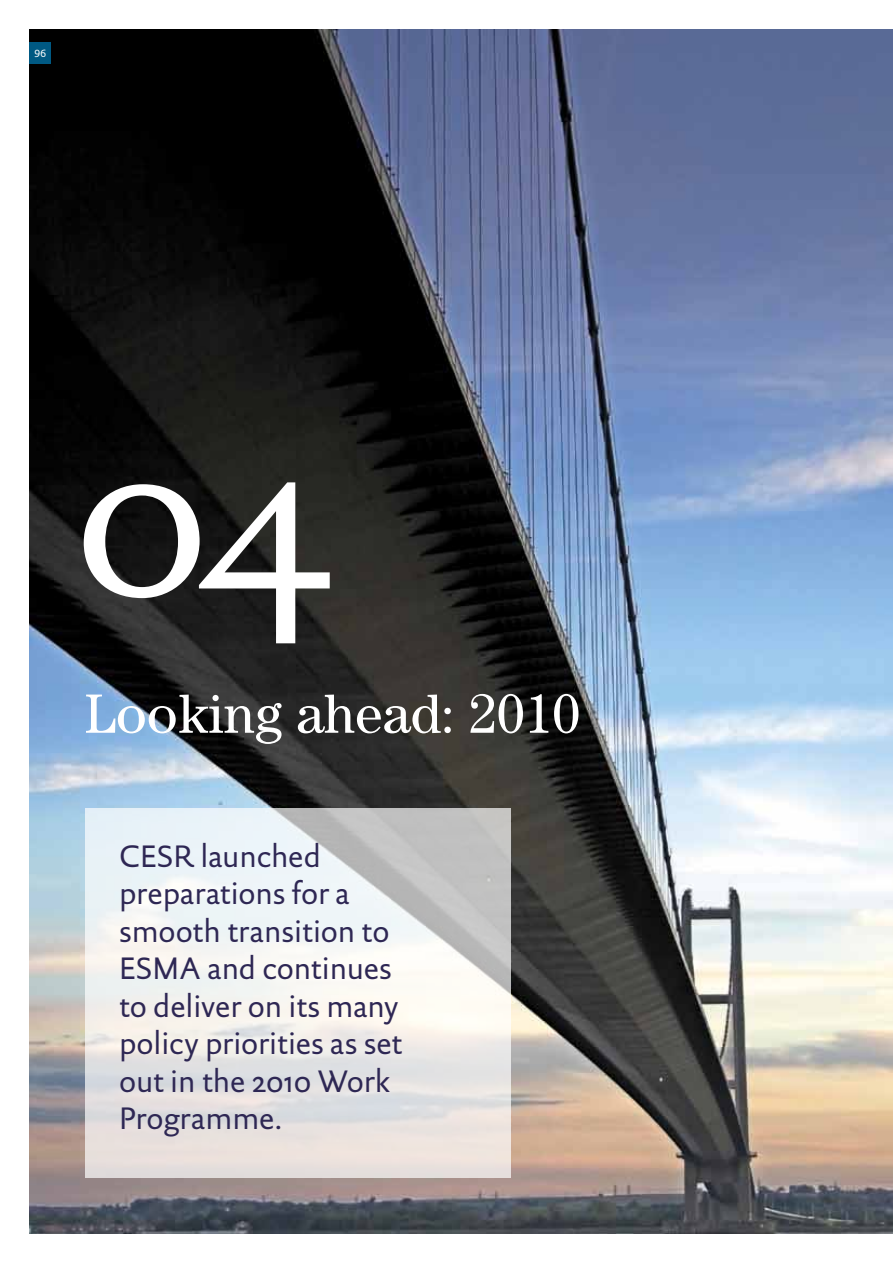
<style>
.page{position:relative;width:893px;height:1263px;background:#fff}
.page>*{position:absolute;margin:0;border:0;box-sizing:border-box;transform-origin:0 0}
.t1{font:229.5px "DTL Documenta ST";color:#fff}
.t2{font:55.5px "Century";color:#fff}
.t3{font:31.5px/37.5px "DTL Documenta Sans ST";color:#2e2754}
.t4{font:10.5px "DTL Documenta Sans T";color:#fff}
</style>
<div class="page">
<img style="left:30px;top:30px;width:863px;height:1203px">
<svg style="left:85px;top:808px;width:425px;height:370px"></svg>
<div style="left:30px;top:43px;width:21px;height:21px;background:#005983"></div>
<p class="t4" style="left:34px;top:47px;width:14px">96</p>
<h1 class="t1" style="left:70px;top:383px;width:268px">04</h1>
<h1 class="t1" style="left:70px;top:426px;width:216px">01</h1>
<h2 class="t2" style="left:85px;top:681px;width:497px">Looking ahead: 2010</h2>
<p class="t3" style="left:119px;top:837px;width:285px">CESR launched preparations for a smooth transition to<br>ESMA and continues to deliver on its many policy priorities as set out in the 2010 Work<br>Programme.</p>
</div>
